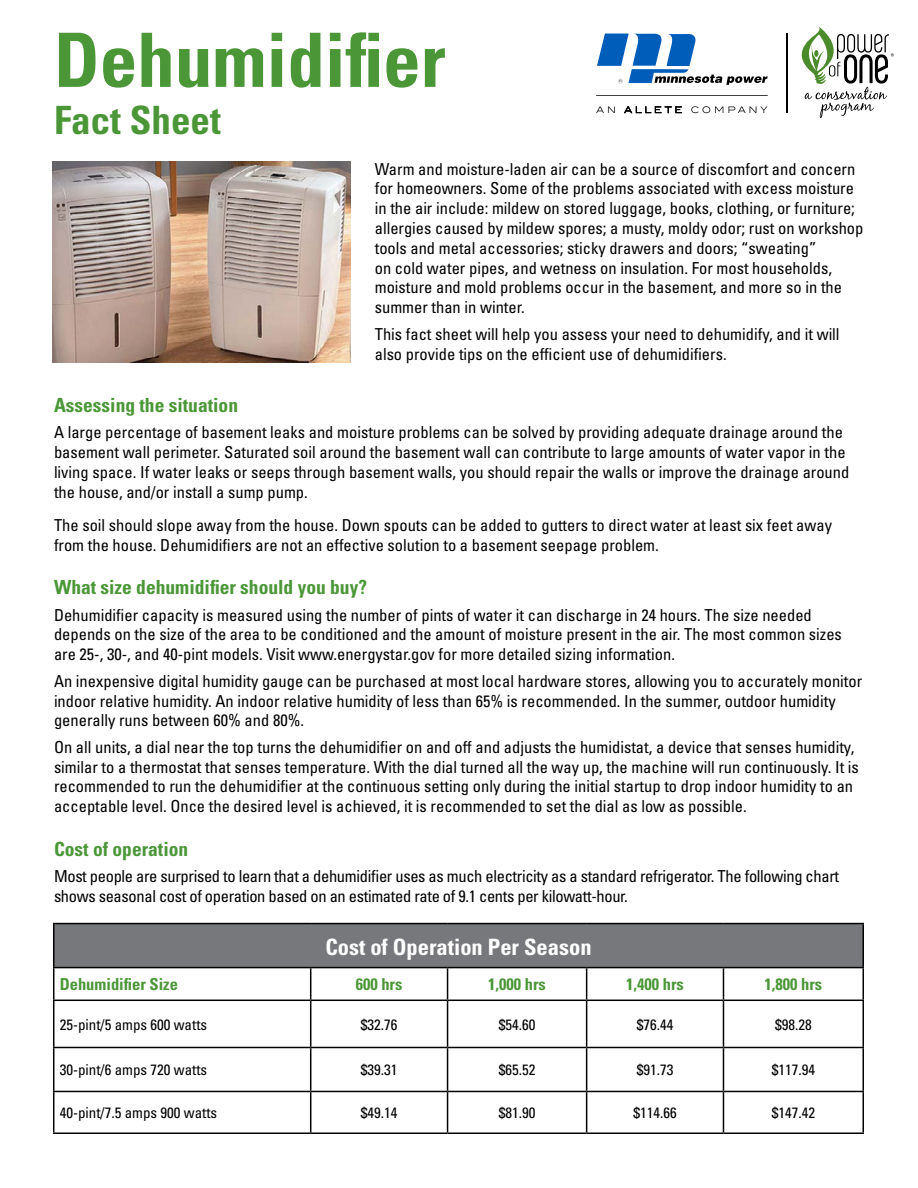
<style>
.page{position:relative;width:918px;height:1188px;background:#fff}
.page>*{position:absolute;margin:0;border:0;box-sizing:border-box;transform-origin:0 0}
.t1{font:700 condensed 75px "Univers";color:#4b9738}
.t2{font:700 condensed 39px "Univers";color:#4b9738}
.t3{font:700 condensed 22.5px "Univers";color:#fff}
.t4{font:700 condensed 19.5px "Univers";color:#4b9738}
.t5{font:condensed 16.5px/19.8px "Univers";color:#000}
.t6{font:condensed 16.5px/19.8px "Univers";letter-spacing:-.02em;color:#000}
.t7{font:700 condensed 16.5px "Univers";color:#4b9738}
.t8{font:condensed 15px "Univers";color:#000}
</style>
<div class="page">
<div style="left:54px;top:924px;width:809px;height:44px;background:#77787b"></div>
<hr style="left:53px;top:968px;width:1px;height:32px;background:#000">
<hr style="left:310px;top:968px;width:1px;height:32px;background:#000">
<hr style="left:447px;top:968px;width:1px;height:32px;background:#000">
<hr style="left:586px;top:968px;width:1px;height:32px;background:#000">
<hr style="left:723px;top:968px;width:1px;height:32px;background:#000">
<hr style="left:862px;top:968px;width:2px;height:32px;background:#000">
<hr style="left:53px;top:1000px;width:258px;height:1px;background:#000">
<hr style="left:53px;top:1001px;width:1px;height:46px;background:#000">
<hr style="left:311px;top:1000px;width:137px;height:1px;background:#000">
<hr style="left:310px;top:1001px;width:1px;height:46px;background:#000">
<hr style="left:448px;top:1000px;width:139px;height:1px;background:#000">
<hr style="left:447px;top:1001px;width:1px;height:46px;background:#000">
<hr style="left:587px;top:1000px;width:136px;height:1px;background:#000">
<hr style="left:586px;top:1001px;width:1px;height:46px;background:#000">
<hr style="left:723px;top:1000px;width:141px;height:1px;background:#000">
<hr style="left:723px;top:1001px;width:1px;height:46px;background:#000">
<hr style="left:862px;top:1001px;width:2px;height:46px;background:#000">
<hr style="left:53px;top:1047px;width:258px;height:1px;background:#000">
<hr style="left:53px;top:1048px;width:1px;height:43px;background:#000">
<hr style="left:311px;top:1047px;width:137px;height:1px;background:#000">
<hr style="left:310px;top:1048px;width:1px;height:43px;background:#000">
<hr style="left:448px;top:1047px;width:139px;height:1px;background:#000">
<hr style="left:447px;top:1048px;width:1px;height:43px;background:#000">
<hr style="left:587px;top:1047px;width:136px;height:1px;background:#000">
<hr style="left:586px;top:1048px;width:1px;height:43px;background:#000">
<hr style="left:723px;top:1047px;width:141px;height:1px;background:#000">
<hr style="left:723px;top:1048px;width:1px;height:43px;background:#000">
<hr style="left:862px;top:1048px;width:2px;height:43px;background:#000">
<hr style="left:53px;top:1091px;width:258px;height:1px;background:#000">
<hr style="left:53px;top:1092px;width:1px;height:40px;background:#000">
<hr style="left:311px;top:1091px;width:137px;height:1px;background:#000">
<hr style="left:310px;top:1092px;width:1px;height:40px;background:#000">
<hr style="left:448px;top:1091px;width:139px;height:1px;background:#000">
<hr style="left:447px;top:1092px;width:1px;height:40px;background:#000">
<hr style="left:587px;top:1091px;width:136px;height:1px;background:#000">
<hr style="left:586px;top:1092px;width:1px;height:40px;background:#000">
<hr style="left:723px;top:1091px;width:141px;height:1px;background:#000">
<hr style="left:723px;top:1092px;width:1px;height:40px;background:#000">
<hr style="left:862px;top:1092px;width:2px;height:40px;background:#000">
<hr style="left:53px;top:1132px;width:258px;height:2px;background:#000">
<hr style="left:311px;top:1132px;width:137px;height:2px;background:#000">
<hr style="left:448px;top:1132px;width:139px;height:2px;background:#000">
<hr style="left:587px;top:1132px;width:136px;height:2px;background:#000">
<hr style="left:723px;top:1132px;width:141px;height:2px;background:#000">
<hr style="left:53px;top:923px;width:258px;height:1px;background:#000">
<hr style="left:53px;top:924px;width:1px;height:43px;background:#000">
<hr style="left:311px;top:923px;width:137px;height:1px;background:#000">
<hr style="left:448px;top:923px;width:139px;height:1px;background:#000">
<hr style="left:587px;top:923px;width:136px;height:1px;background:#000">
<hr style="left:723px;top:923px;width:141px;height:1px;background:#000">
<hr style="left:862px;top:924px;width:2px;height:43px;background:#000">
<hr style="left:53px;top:967px;width:258px;height:1px;background:#000">
<hr style="left:311px;top:967px;width:137px;height:1px;background:#000">
<hr style="left:448px;top:967px;width:139px;height:1px;background:#000">
<hr style="left:587px;top:967px;width:136px;height:1px;background:#000">
<hr style="left:723px;top:967px;width:141px;height:1px;background:#000">
<svg style="left:597px;top:33px;width:171px;height:52px"></svg>
<svg style="left:596px;top:95px;width:172px;height:1px"></svg>
<svg style="left:596px;top:107px;width:19px;height:6px"></svg>
<svg style="left:624px;top:106px;width:58px;height:7px"></svg>
<svg style="left:691px;top:106px;width:32px;height:7px"></svg>
<svg style="left:729px;top:107px;width:38px;height:6px"></svg>
<svg style="left:802px;top:27px;width:92px;height:91px"></svg>
<hr style="left:787px;top:33px;width:1px;height:80px;background:#000">
<img style="left:53px;top:162px;width:298px;height:200px">
<h1 class="t1" style="left:54px;top:14px;width:393px">Dehumidifier</h1>
<h2 class="t2" style="left:54px;top:96px;width:168px">Fact Sheet</h2>
<p class="t5" style="left:375px;top:159px;width:490px">Warm and moisture-laden air can be a source of discomfort and concern for homeowners. Some of the problems associated with excess moisture in the air include: mildew on stored luggage, books, clothing, or furniture; allergies caused by mildew spores; a musty, moldy odor; rust on workshop tools and metal accessories; sticky drawers and doors; “sweating”<br>on cold water pipes, and wetness on insulation. For most households, moisture and mold problems occur in the basement, and more so in the summer than in winter.</p>
<p class="t5" style="left:375px;top:324px;width:466px">This fact sheet will help you assess your need to dehumidify, and it will also provide tips on the efficient use of dehumidifiers.</p>
<p class="t4" style="left:54px;top:393px;width:186px">Assessing the situation</p>
<p class="t5" style="left:54px;top:422px;width:797px">A large percentage of basement leaks and moisture problems can be solved by providing adequate drainage around the basement wall perimeter. Saturated soil around the basement wall can contribute to large amounts of water vapor in the living space. If water leaks or seeps through basement walls, you should repair the walls or improve the drainage around the house, and/or install a sump pump.</p>
<p class="t5" style="left:54px;top:515px;width:780px">The soil should slope away from the house. Down spouts can be added to gutters to direct water at least six feet away from the house. Dehumidifiers are not an effective solution to a basement seepage problem.</p>
<p class="t4" style="left:54px;top:575px;width:315px">What size dehumidifier should you buy?</p>
<p class="t5" style="left:54px;top:605px;width:789px">Dehumidifier capacity is measured using the number of pints of water it can discharge in 24 hours. The size needed depends on the size of the area to be conditioned and the amount of moisture present in the air. The most common sizes are 25-, 30-, and 40-pint models. Visit www.energystar.gov for more detailed sizing information.</p>
<p class="t5" style="left:54px;top:671px;width:810px">An inexpensive digital humidity gauge can be purchased at most local hardware stores, allowing you to accurately monitor indoor relative humidity. An indoor relative humidity of less than 65% is recommended. In the summer, outdoor humidity generally runs between 60% and 80%.</p>
<p class="t5" style="left:54px;top:737px;width:806px">On all units, a dial near the top turns the dehumidifier on and off and adjusts the humidistat, a device that senses humidity, similar to a thermostat that senses temperature. With the dial turned all the way up, the machine will run continuously. It is recommended to run the dehumidifier at the continuous setting only during the initial startup to drop indoor humidity to an acceptable level. Once the desired level is achieved, it is recommended to set the dial as low as possible.</p>
<p class="t4" style="left:54px;top:837px;width:136px">Cost of operation</p>
<p class="t6" style="left:54px;top:866px;width:787px">Most people are surprised to learn that a dehumidifier uses as much electricity as a standard refrigerator. The following chart shows seasonal cost of operation based on an estimated rate of 9.1 cents per kilowatt-hour.</p>
<h3 class="t3" style="left:325px;top:933px;width:268px">Cost of Operation Per Season</h3>
<p class="t7" style="left:60px;top:975px;width:120px">Dehumidifier Size</p>
<p class="t7" style="left:356px;top:975px;width:48px">600 hrs</p>
<p class="t7" style="left:488px;top:975px;width:59px">1,000 hrs</p>
<p class="t7" style="left:626px;top:975px;width:59px">1,400 hrs</p>
<p class="t7" style="left:764px;top:975px;width:59px">1,800 hrs</p>
<p class="t8" style="left:60px;top:1015px;width:149px">25-pint/5 amps 600 watts</p>
<p class="t8" style="left:361px;top:1015px;width:38px">$32.76</p>
<p class="t8" style="left:499px;top:1015px;width:38px">$54.60</p>
<p class="t8" style="left:637px;top:1015px;width:38px">$76.44</p>
<p class="t8" style="left:775px;top:1015px;width:38px">$98.28</p>
<p class="t8" style="left:60px;top:1061px;width:149px">30-pint/6 amps 720 watts</p>
<p class="t8" style="left:361px;top:1061px;width:38px">$39.31</p>
<p class="t8" style="left:499px;top:1061px;width:38px">$65.52</p>
<p class="t8" style="left:637px;top:1061px;width:38px">$91.73</p>
<p class="t8" style="left:772px;top:1061px;width:45px">$117.94</p>
<p class="t8" style="left:60px;top:1104px;width:159px">40-pint/7.5 amps 900 watts</p>
<p class="t8" style="left:361px;top:1104px;width:38px">$49.14</p>
<p class="t8" style="left:499px;top:1104px;width:38px">$81.90</p>
<p class="t8" style="left:633px;top:1104px;width:45px">$114.66</p>
<p class="t8" style="left:772px;top:1104px;width:45px">$147.42</p>
</div>
